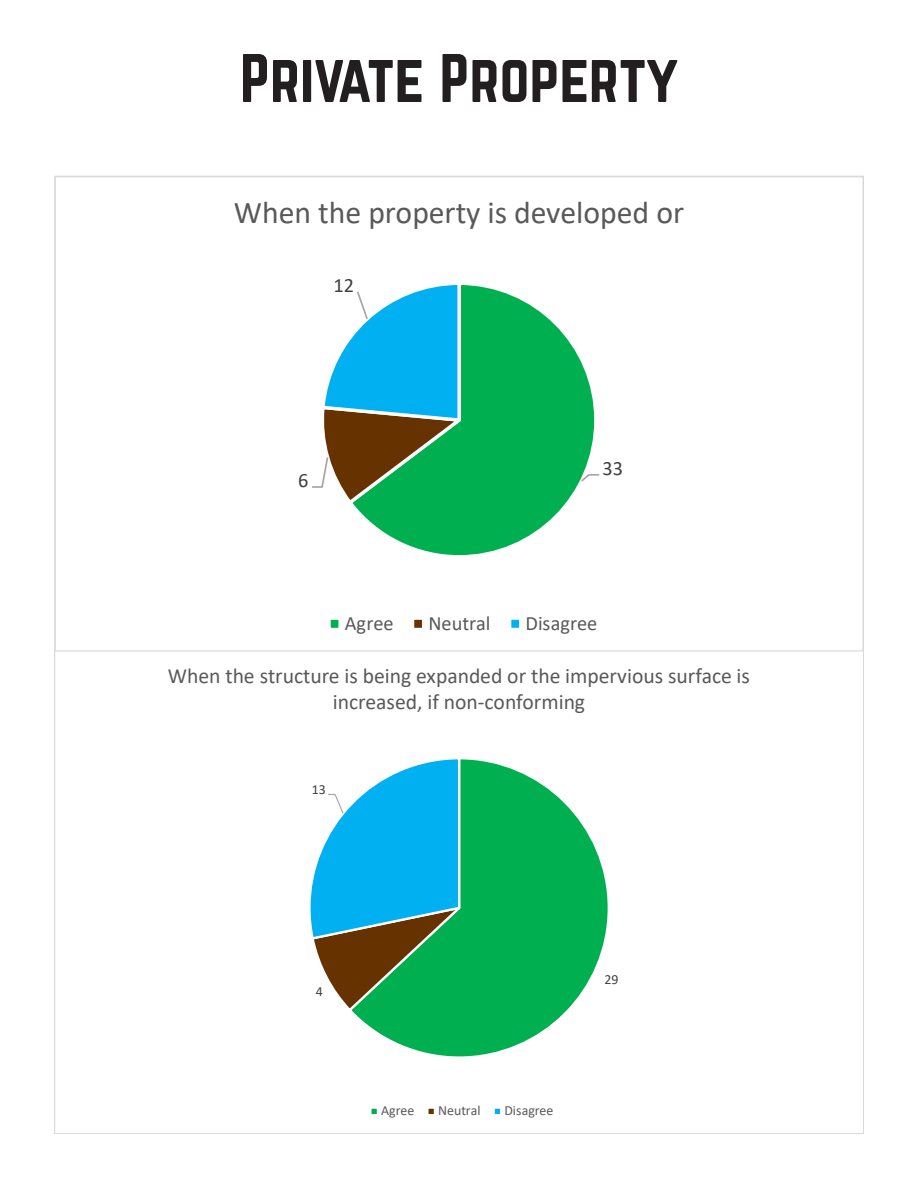
<style>
.page{position:relative;width:918px;height:1188px;background:#fff}
.page>*{position:absolute;margin:0;border:0;box-sizing:border-box;transform-origin:0 0}
.t1{font:60px "Norwester";color:#231f20}
.t2{font:31.8px "Calibri";color:#595959}
.t3{font:21.6px/26.4px "Calibri";color:#595959;text-align:center}
.t4{font:20.4px "Calibri";color:#595959}
.t5{font:20.4px "Calibri";color:#404040}
.t6{font:13.95px "Calibri";color:#595959}
.t7{font:13.95px "Calibri";color:#404040}
</style>
<div class="page">
<svg style="left:356px;top:285px;width:239px;height:271px"></svg>
<svg style="left:579px;top:473px;width:21px;height:10px"></svg>
<svg style="left:312px;top:285px;width:156px;height:222px"></svg>
<div style="left:327px;top:616px;width:15px;height:15px;background:#00b050;border:3px solid #fff"></div>
<div style="left:411px;top:616px;width:14px;height:15px;background:#630;border:3px solid #fff"></div>
<div style="left:508px;top:616px;width:14px;height:15px;background:#00b0f0;border:3px solid #fff"></div>
<svg style="left:354px;top:759px;width:254px;height:298px"></svg>
<svg style="left:310px;top:759px;width:157px;height:254px"></svg>
<div style="left:369px;top:1106px;width:10px;height:10px;background:#00b050;border:2px solid #fff"></div>
<div style="left:426px;top:1106px;width:10px;height:10px;background:#630;border:2px solid #fff"></div>
<div style="left:492px;top:1106px;width:10px;height:10px;background:#00b0f0;border:2px solid #fff"></div>
<p class="t1" style="left:240px;top:49px;width:440px">Private Property</p>
<p class="t2" style="left:234px;top:191px;width:452px">When the property is developed or</p>
<p class="t5" style="left:334px;top:271px;width:22px">12</p>
<p class="t5" style="left:298px;top:466px;width:12px">6</p>
<p class="t5" style="left:602px;top:454px;width:22px">33</p>
<p class="t4" style="left:345px;top:609px;width:50px">Agree</p>
<p class="t4" style="left:428px;top:609px;width:64px">Neutral</p>
<p class="t4" style="left:526px;top:609px;width:73px">Disagree</p>
<p class="t3" style="left:168px;top:662px;width:584px">When the structure is being expanded or the impervious surface is increased, if non-conforming</p>
<p class="t7" style="left:312px;top:780px;width:16px">13</p>
<p class="t7" style="left:316px;top:982px;width:9px">4</p>
<p class="t6" style="left:381px;top:1101px;width:35px">Agree</p>
<p class="t6" style="left:438px;top:1101px;width:44px">Neutral</p>
<p class="t6" style="left:504px;top:1101px;width:50px">Disagree</p>
<p class="t7" style="left:604px;top:970px;width:16px">29</p>
</div>
